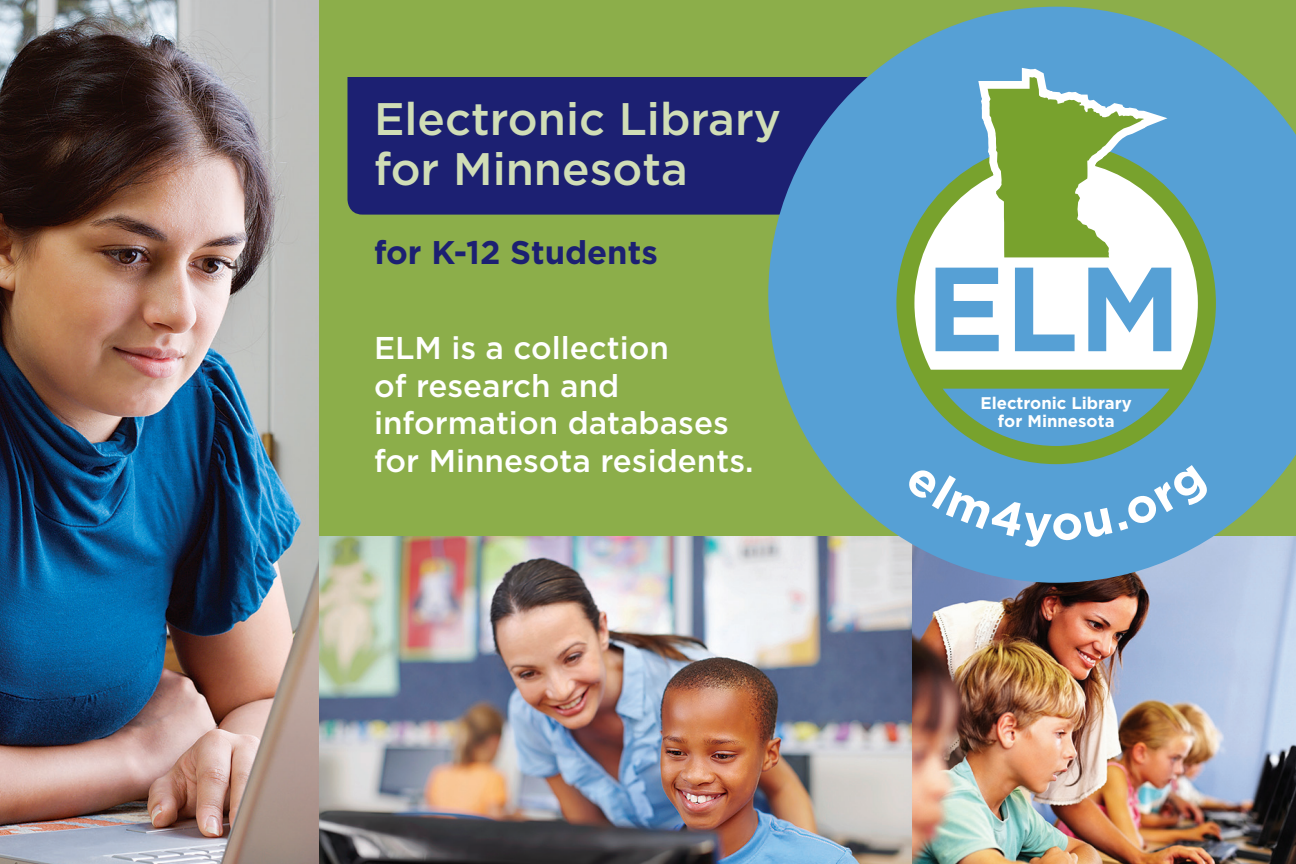
<style>
.page{position:relative;width:1296px;height:864px;background:#8cae4a}
.page>*{position:absolute;margin:0;border:0;box-sizing:border-box;transform-origin:0 0}
.t1{font:700 119.4px "Gotham";color:#56a0d5}
.section_header{font:500 45.6px/49.8px "Gotham";color:#d0ddb6}
.copy{font:700 32.7px "Gotham";color:#1c2072}
.t2{font:500 31.5px/37.5px "Gotham";color:#fff}
.t3{font:700 16.8px/18.3px "Gotham";color:#fff;text-align:center}
</style>
<div class="page">
<div style="left:347px;top:77px;width:421px;height:138px;background:#1c2072"></div>
<img style="left:319px;top:536px;width:593px;height:328px">
<img style="left:912px;top:583px;width:384px;height:281px">
<svg style="left:768px;top:7px;width:528px;height:576px;fill:#56a0d5"></svg>
<svg style="left:896px;top:142px;width:320px;height:322px;background:#64a08e"></svg>
<svg style="left:914px;top:160px;width:284px;height:210px;background:#e8f0ea"></svg>
<svg style="left:943px;top:389px;width:227px;height:57px;background:#5da0af"></svg>
<svg style="left:969px;top:68px;width:222px;height:205px;background:#a1c8d5"></svg>
<svg style="left:988px;top:77px;width:156px;height:180px;background:#9bbc7d"></svg>
<img style="left:0;top:0;width:319px;height:864px">
<div style="left:904px;top:465px;width:307px;height:83px;background:#56a0d5"></div>
<p class="section_header" style="left:374px;top:93px;width:408px">Electronic Library for Minnesota</p>
<p class="copy" style="left:374px;top:232px;width:285px">for K-12 Students</p>
<p class="t2" style="left:374px;top:329px;width:381px">ELM is a collection<br>of research and information databases for Minnesota residents.</p>
<p class="t1" style="left:926px;top:230px;width:257px">ELM</p>
<p class="t3" style="left:981px;top:394px;width:153px">Electronic Library for Minnesota</p>
</div>
